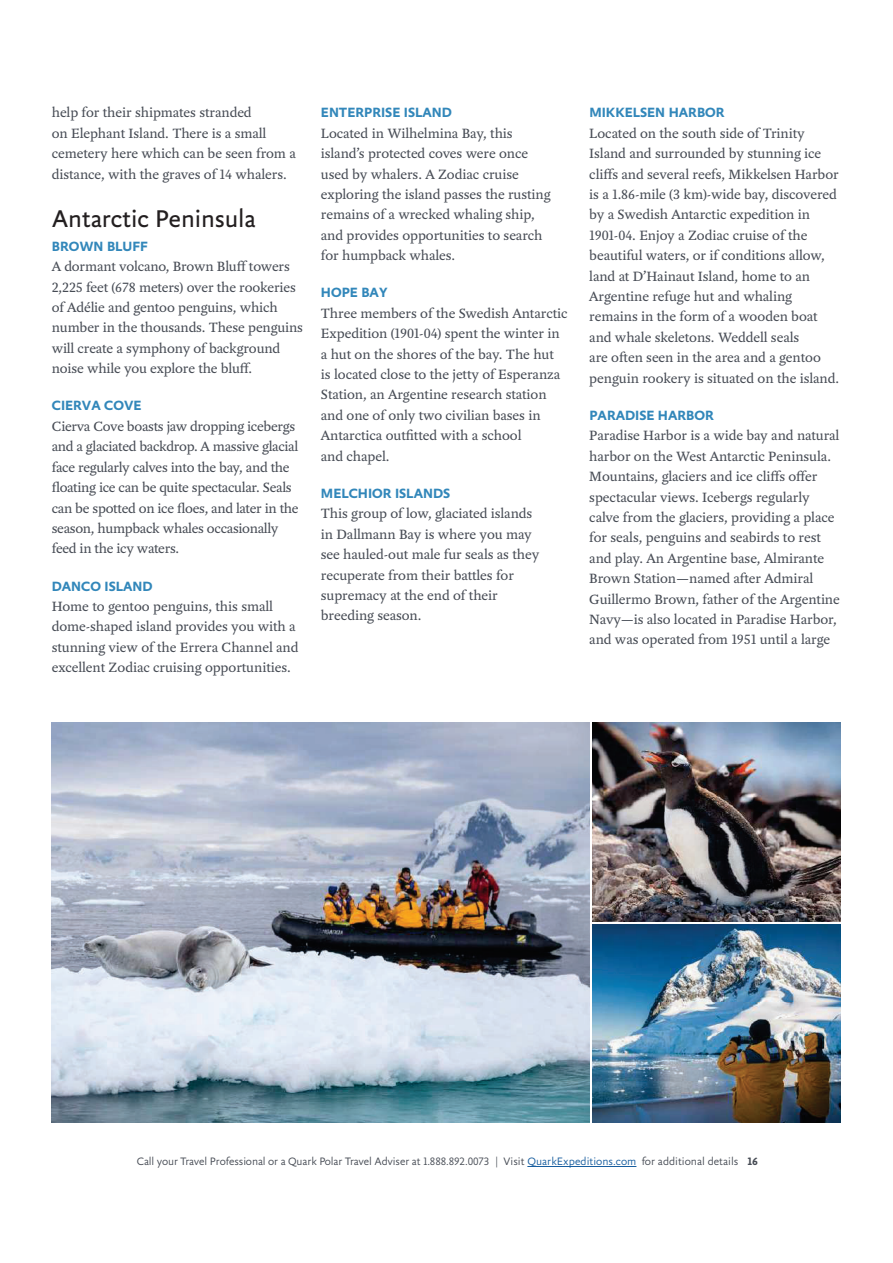
<style>
.page{position:relative;width:893px;height:1263px;background:#fff}
.page>*{position:absolute;margin:0;border:0;box-sizing:border-box;transform-origin:0 0}
.t1{font:26.25px "Yoga Sans OT";letter-spacing:-.005em;color:#231f20}
.t2{font:14.55px/20.4px "Yoga OT";letter-spacing:-.005em;color:#464b54}
.t3{font:700 14.55px "Yoga Sans OT";color:#3287ba}
.t4{font:300 11.7px "Yoga Sans OT";letter-spacing:-.01em;color:#464b54}
.t5{font:700 11.7px "Yoga Sans OT";color:#464b54}
.s1{color:#175d9e}
</style>
<div class="page">
<img style="left:52px;top:723px;width:537px;height:400px">
<img style="left:592px;top:924px;width:248px;height:199px">
<img style="left:592px;top:723px;width:248px;height:198px">
<hr style="left:527px;top:1166px;width:109px;height:1px;background:#175d9e">
<p class="t2" style="left:52px;top:104px;width:246px">help for their shipmates stranded<br>on Elephant Island. There is a small cemetery here which can be seen from a distance, with the graves of 14 whalers.</p>
<h1 class="t1" style="left:52px;top:208px;width:206px">Antarctic Peninsula</h1>
<p class="t3" style="left:52px;top:241px;width:98px">BROWN BLUFF</p>
<p class="t2" style="left:52px;top:258px;width:253px">A dormant volcano, Brown Bluff towers 2,225 feet (678 meters) over the rookeries of Adélie and gentoo penguins, which number in the thousands. These penguins will create a symphony of background noise while you explore the bluff.</p>
<p class="t3" style="left:52px;top:401px;width:91px">CIERVA COVE</p>
<p class="t2" style="left:52px;top:417px;width:248px">Cierva Cove boasts jaw dropping icebergs and a glaciated backdrop. A massive glacial face regularly calves into the bay, and the floating ice can be quite spectacular. Seals can be spotted on ice floes, and later in the season, humpback whales occasionally feed in the icy waters.</p>
<p class="t3" style="left:52px;top:581px;width:102px">DANCO ISLAND</p>
<p class="t2" style="left:52px;top:597px;width:248px">Home to gentoo penguins, this small dome-shaped island provides you with a stunning view of the Errera Channel and excellent Zodiac cruising opportunities.</p>
<p class="t3" style="left:321px;top:108px;width:132px">ENTERPRISE ISLAND</p>
<p class="t2" style="left:321px;top:124px;width:231px">Located in Wilhelmina Bay, this island’s protected coves were once used by whalers. A Zodiac cruise exploring the island passes the rusting remains of a wrecked whaling ship, and provides opportunities to search for humpback whales.</p>
<p class="t3" style="left:321px;top:288px;width:68px">HOPE BAY</p>
<p class="t2" style="left:321px;top:304px;width:248px">Three members of the Swedish Antarctic Expedition (1901-04) spent the winter in a hut on the shores of the bay. The hut<br>is located close to the jetty of Esperanza Station, an Argentine research station and one of only two civilian bases in Antarctica outfitted with a school<br>and chapel.</p>
<p class="t3" style="left:321px;top:489px;width:131px">MELCHIOR ISLANDS</p>
<p class="t2" style="left:321px;top:505px;width:220px">This group of low, glaciated islands in Dallmann Bay is where you may see hauled-out male fur seals as they recuperate from their battles for supremacy at the end of their breeding season.</p>
<p class="t3" style="left:589px;top:108px;width:137px">MIKKELSEN HARBOR</p>
<p class="t2" style="left:589px;top:124px;width:251px">Located on the south side of Trinity Island and surrounded by stunning ice cliffs and several reefs, Mikkelsen Harbor is a 1.86-mile (3 km)-wide bay, discovered by a Swedish Antarctic expedition in 1901-04. Enjoy a Zodiac cruise of the beautiful waters, or if conditions allow, land at D’Hainaut Island, home to an Argentine refuge hut and whaling remains in the form of a wooden boat and whale skeletons. Weddell seals<br>are often seen in the area and a gentoo penguin rookery is situated on the island.</p>
<p class="t3" style="left:589px;top:411px;width:126px">PARADISE HARBOR</p>
<p class="t2" style="left:589px;top:427px;width:252px">Paradise Harbor is a wide bay and natural harbor on the West Antarctic Peninsula.<br>Mountains, glaciers and ice cliffs offer spectacular views. Icebergs regularly calve from the glaciers, providing a place for seals, penguins and seabirds to rest and play. An Argentine base, Almirante Brown Station—named after Admiral Guillermo Brown, father of the Argentine Navy—is also located in Paradise Harbor, and was operated from 1951 until a large</p>
<p class="t4" style="left:137px;top:1157px;width:603px">Call your Travel Professional or a Quark Polar Travel Adviser at 1.888.892.0073 | Visit <span class="s1">QuarkExpeditions.com</span> for additional details</p>
<p class="t5" style="left:747px;top:1158px;width:12px">16</p>
</div>
